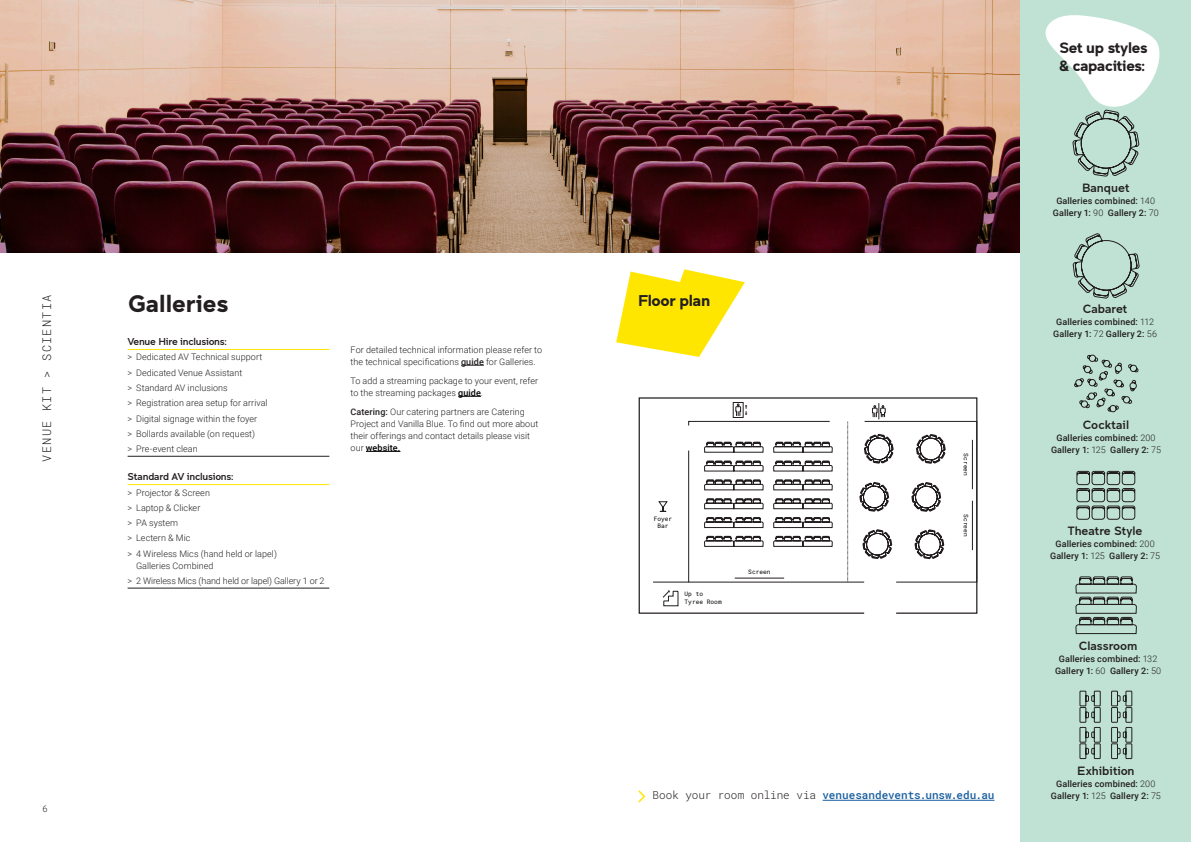
<style>
.page{position:relative;width:1191px;height:842px;background:#fff}
.page>*{position:absolute;margin:0;border:0;box-sizing:border-box;transform-origin:0 0}
.t1{font:700 24px "Clancy";color:#231f20}
.t2{font:700 15.6px "Clancy";letter-spacing:-.02em;color:#231f20}
.t3{font:700 15px/18px "Clancy";letter-spacing:-.02em;color:#231f20}
.t4{font:12px "Clancy";color:#231f20}
.t5{font:300 12px "Roboto Mono";letter-spacing:.1em;color:#231f20}
.Body_-_9{font:500 11px "Roboto Mono";color:#175d9e}
.t6{font:10px "Clancy";letter-spacing:-.02em;color:#231f20}
.Body_-_9_-_Medium_1_word{font:300 9px/12px "Roboto";letter-spacing:.005em;color:#231f20}
.Body_-_9-2{font:500 9px "Roboto";letter-spacing:.01em;color:#231f20}
.t7{font:300 9px "Roboto Mono";color:#231f20}
.t8{font:6.2px/7.4px "Roboto Mono";color:#040503}
.s1{font-weight:500}
.s2{font-weight:500;color:#000}
.s3{font-weight:300;color:#231f20}
.s4{font-weight:300}
</style>
<div class="page">
<img style="left:0;top:0;width:1020px;height:253px">
<hr style="left:128px;top:456px;width:201px;height:1px;background:#231f20">
<hr style="left:128px;top:349px;width:201px;height:1px;background:#ffe601">
<hr style="left:128px;top:588px;width:201px;height:1px;background:#231f20">
<hr style="left:128px;top:484px;width:201px;height:1px;background:#ffe601">
<svg style="left:461px;top:365px;width:23px;height:1px"></svg>
<svg style="left:458px;top:396px;width:23px;height:1px"></svg>
<hr style="left:366px;top:451px;width:34px;height:1px;background:#000">
<div style="left:1020px;top:0;width:171px;height:842px;background:#bfe2d4"></div>
<svg style="left:1074px;top:354px;width:64px;height:59px"></svg>
<svg style="left:1075px;top:576px;width:62px;height:58px"></svg>
<svg style="left:1072px;top:233px;width:68px;height:66px"></svg>
<svg style="left:638px;top:790px;width:8px;height:13px"></svg>
<svg style="left:1079px;top:690px;width:53px;height:69px"></svg>
<svg style="left:1045px;top:15px;width:115px;height:162px"></svg>
<svg style="left:616px;top:269px;width:129px;height:88px"></svg>
<svg style="left:638px;top:397px;width:340px;height:217px"></svg>
<svg style="left:688px;top:421px;width:289px;height:162px"></svg>
<svg style="left:662px;top:590px;width:16px;height:16px"></svg>
<svg style="left:658px;top:501px;width:10px;height:11px"></svg>
<svg style="left:704px;top:402px;width:144px;height:181px"></svg>
<hr style="left:653px;top:582px;width:35px;height:1px;background:#221d1e">
<hr style="left:972px;top:440px;width:1px;height:49px;background:#221d1e">
<hr style="left:972px;top:501px;width:1px;height:49px;background:#221d1e">
<hr style="left:735px;top:578px;width:49px;height:1px;background:#221d1e">
<svg style="left:872px;top:402px;width:14px;height:18px"></svg>
<svg style="left:1076px;top:470px;width:59px;height:50px"></svg>
<hr style="left:822px;top:800px;width:172px;height:1px;background:#175d9e">
<p class="t5" style="left:38px;top:461px;width:168px;rotate:-90deg">VENUE KIT &gt; SCIENTIA</p>
<h2 class="t1" style="left:128px;top:289px;width:102px">Galleries</h2>
<p class="t6" style="left:128px;top:336px;width:101px">Venue Hire inclusions:</p>
<p class="Body_-_9_-_Medium_1_word" style="left:128px;top:351px;width:136px">&gt; Dedicated AV Technical support</p>
<p class="Body_-_9_-_Medium_1_word" style="left:128px;top:366px;width:116px">&gt; Dedicated Venue Assistant</p>
<p class="Body_-_9_-_Medium_1_word" style="left:128px;top:381px;width:102px">&gt; Standard AV inclusions</p>
<p class="Body_-_9_-_Medium_1_word" style="left:128px;top:397px;width:141px">&gt; Registration area setup for arrival</p>
<p class="Body_-_9_-_Medium_1_word" style="left:128px;top:412px;width:131px">&gt; Digital signage within the foyer</p>
<p class="Body_-_9_-_Medium_1_word" style="left:128px;top:427px;width:129px">&gt; Bollards available (on request)</p>
<p class="Body_-_9_-_Medium_1_word" style="left:128px;top:442px;width:72px">&gt; Pre-event clean</p>
<p class="t6" style="left:128px;top:471px;width:107px">Standard AV inclusions:</p>
<p class="Body_-_9_-_Medium_1_word" style="left:128px;top:486px;width:84px">&gt; Projector &amp; Screen</p>
<p class="Body_-_9_-_Medium_1_word" style="left:128px;top:501px;width:74px">&gt; Laptop &amp; Clicker</p>
<p class="Body_-_9_-_Medium_1_word" style="left:128px;top:516px;width:52px">&gt; PA system</p>
<p class="Body_-_9_-_Medium_1_word" style="left:128px;top:532px;width:64px">&gt; Lectern &amp; Mic</p>
<p class="Body_-_9_-_Medium_1_word" style="left:136px;top:547px;width:142px;text-indent:-9px">&gt; 4 Wireless Mics (hand held or lapel)<br>Galleries Combined</p>
<p class="Body_-_9_-_Medium_1_word" style="left:128px;top:574px;width:198px">&gt; 2 Wireless Mics (hand held or lapel) Gallery 1 or 2</p>
<p class="Body_-_9_-_Medium_1_word" style="left:351px;top:343px;width:193px">For detailed technical information please refer to the technical specifications <span class="s1">guide</span> for Galleries.</p>
<p class="Body_-_9_-_Medium_1_word" style="left:351px;top:374px;width:189px">To add a streaming package to your event, refer to the streaming packages <span class="s2">guide</span>.</p>
<p class="Body_-_9_-_Medium_1_word" style="left:351px;top:405px;width:189px"><span class="s1">Catering:</span> Our catering partners are Catering Project and Vanilla Blue. To find out more about their offerings and contact details please visit our <span class="s2">website.</span></p>
<p class="t7" style="left:43px;top:802px;width:7px">6</p>
<p class="t2" style="left:638px;top:291px;width:74px">Floor plan</p>
<p class="t8" style="left:653px;top:514px;width:20px;text-align:center">Foyer<br>Bar</p>
<p class="t8" style="left:684px;top:590px;width:39px">Up to<br>Tyree Room</p>
<p class="t8" style="left:748px;top:568px;width:24px">Screen</p>
<p class="t8" style="left:970px;top:453px;width:24px;rotate:90deg">Screen</p>
<p class="t8" style="left:970px;top:514px;width:24px;rotate:90deg">Screen</p>
<p class="Body_-_9" style="left:652px;top:788px;width:343px"><span class="s3">Book your room online via</span> venuesandevents.unsw.edu.au</p>
<p class="t3" style="left:1059px;top:38px;width:90px">Set up styles &amp; capacities:</p>
<p class="t4" style="left:1082px;top:181px;width:49px">Banquet</p>
<p class="Body_-_9-2" style="left:1056px;top:195px;width:100px">Galleries combined: <span class="s4">140</span></p>
<p class="Body_-_9-2" style="left:1052px;top:207px;width:107px">Gallery 1: <span class="s4">90</span> Gallery 2: <span class="s4">70</span></p>
<p class="t4" style="left:1082px;top:302px;width:46px">Cabaret</p>
<p class="Body_-_9-2" style="left:1056px;top:316px;width:99px">Galleries combined: <span class="s4">112</span></p>
<p class="Body_-_9-2" style="left:1053px;top:328px;width:105px">Gallery 1: <span class="s4">72</span> Gallery 2: <span class="s4">56</span></p>
<p class="t4" style="left:1083px;top:418px;width:48px">Cocktail</p>
<p class="Body_-_9-2" style="left:1056px;top:432px;width:101px">Galleries combined: <span class="s4">200</span></p>
<p class="Body_-_9-2" style="left:1051px;top:444px;width:112px">Gallery 1: <span class="s4">125</span> Gallery 2: <span class="s4">75</span></p>
<p class="t4" style="left:1067px;top:524px;width:76px">Theatre Style</p>
<p class="Body_-_9-2" style="left:1055px;top:538px;width:101px">Galleries combined: <span class="s4">200</span></p>
<p class="Body_-_9-2" style="left:1050px;top:550px;width:112px">Gallery 1: <span class="s4">125</span> Gallery 2: <span class="s4">75</span></p>
<p class="t4" style="left:1078px;top:638px;width:60px">Classroom</p>
<p class="Body_-_9-2" style="left:1058px;top:652px;width:100px">Galleries combined: <span class="s4">132</span></p>
<p class="Body_-_9-2" style="left:1055px;top:664px;width:108px">Gallery 1: <span class="s4">60</span> Gallery 2: <span class="s4">50</span></p>
<p class="t4" style="left:1077px;top:764px;width:59px">Exhibition</p>
<p class="Body_-_9-2" style="left:1056px;top:778px;width:101px">Galleries combined: <span class="s4">200</span></p>
<p class="Body_-_9-2" style="left:1050px;top:790px;width:112px">Gallery 1: <span class="s4">125</span> Gallery 2: <span class="s4">75</span></p>
</div>
